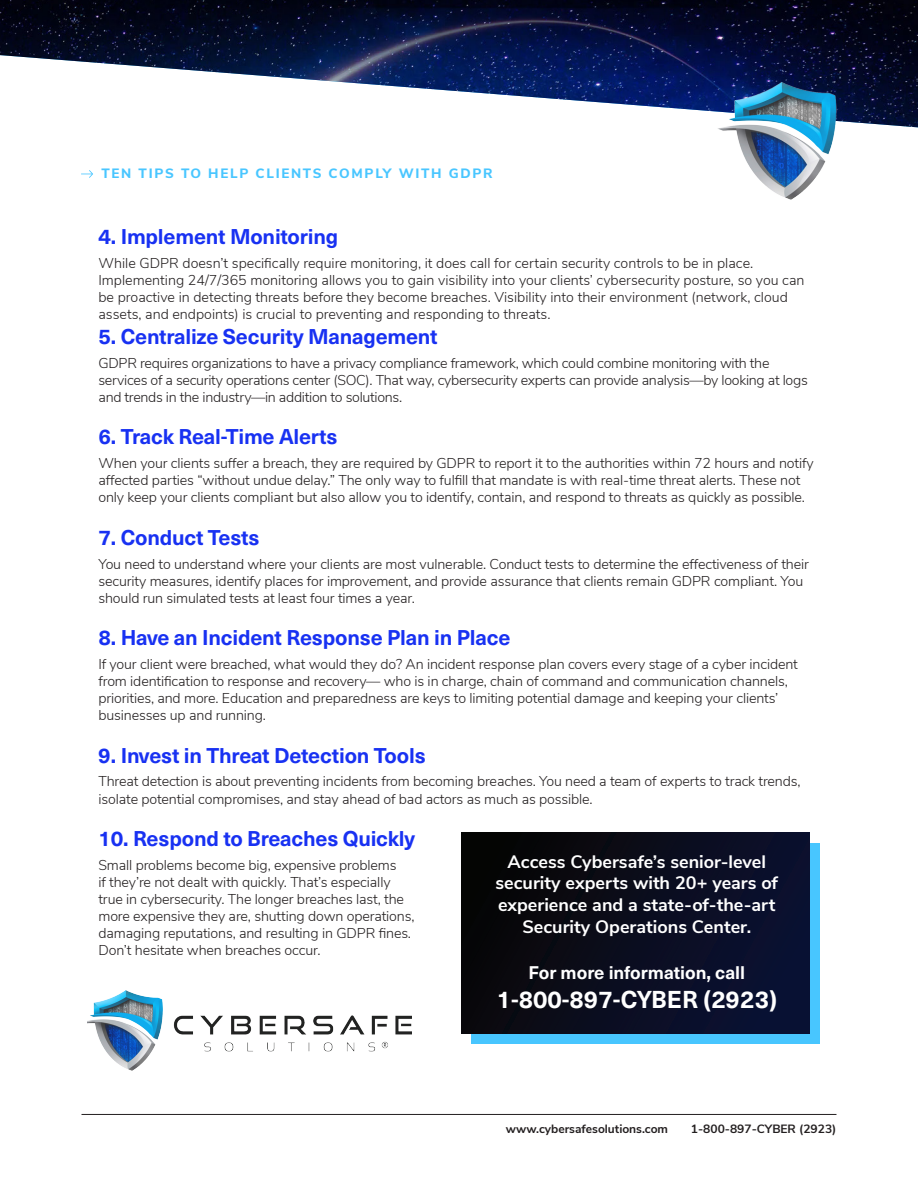
<style>
.page{position:relative;width:918px;height:1188px;background:#fff}
.page>*{position:absolute;margin:0;border:0;box-sizing:border-box;transform-origin:0 0}
.t1{font:700 24px "Neue Haas Unica W1 G";color:#fff}
.t2{font:700 21px "Neue Haas Unica W1 G";letter-spacing:-.01em;color:#1831f2}
.t3{font:700 18px/21.6px "Nunito Sans";color:#fff;text-align:center}
.t4{font:700 18px "Neue Haas Unica W1 G";color:#fff}
.t5{font:300 14.25px/17.1px "Nunito Sans";letter-spacing:-.01em;color:#231f20}
.t6{font:800 13.5px "Nunito Sans";letter-spacing:.125em;color:#49c6ff}
.t7{font:700 12px "Nunito Sans";color:#231f20}
</style>
<div class="page">
<hr style="left:82px;top:1114px;width:754px;height:1px;background:#231f20">
<svg style="left:81px;top:170px;width:12px;height:8px"></svg>
<div style="left:471px;top:843px;width:348px;height:200px;background:#48c6ff"></div>
<div style="left:462px;top:833px;width:348px;height:200px;background:linear-gradient(to right,#080705,#0b1234)"></div>
<img style="left:87px;top:990px;width:325px;height:80px">
<img style="left:0;top:0;width:918px;height:127px">
<img style="left:717px;top:83px;width:129px;height:117px">
<p class="t6" style="left:102px;top:163px;width:393px">TEN TIPS TO HELP CLIENTS COMPLY WITH GDPR</p>
<p class="t2" style="left:98px;top:220px;width:241px">4. Implement Monitoring</p>
<p class="t5" style="left:98px;top:253px;width:708px">While GDPR doesn’t specifically require monitoring, it does call for certain security controls to be in place.<br>Implementing 24/7/365 monitoring allows you to gain visibility into your clients’ cybersecurity posture, so you can be proactive in detecting threats before they become breaches. Visibility into their environment (network, cloud assets, and endpoints) is crucial to preventing and responding to threats.</p>
<p class="t2" style="left:98px;top:321px;width:341px">5. Centralize Security Management</p>
<p class="t5" style="left:98px;top:354px;width:711px">GDPR requires organizations to have a privacy compliance framework, which could combine monitoring with the services of a security operations center (SOC). That way, cybersecurity experts can provide analysis—by looking at logs and trends in the industry—in addition to solutions.</p>
<p class="t2" style="left:98px;top:421px;width:241px">6. Track Real-Time Alerts</p>
<p class="t5" style="left:98px;top:454px;width:717px">When your clients suffer a breach, they are required by GDPR to report it to the authorities within 72 hours and notify affected parties “without undue delay.” The only way to fulfill that mandate is with real-time threat alerts. These not only keep your clients compliant but also allow you to identify, contain, and respond to threats as quickly as possible.</p>
<p class="t2" style="left:98px;top:521px;width:163px">7. Conduct Tests</p>
<p class="t5" style="left:98px;top:554px;width:712px">You need to understand where your clients are most vulnerable. Conduct tests to determine the effectiveness of their security measures, identify places for improvement, and provide assurance that clients remain GDPR compliant. You should run simulated tests at least four times a year.</p>
<p class="t2" style="left:98px;top:622px;width:414px">8. Have an Incident Response Plan in Place</p>
<p class="t5" style="left:98px;top:655px;width:701px">If your client were breached, what would they do? An incident response plan covers every stage of a cyber incident from identification to response and recovery— who is in charge, chain of command and communication channels, priorities, and more. Education and preparedness are keys to limiting potential damage and keeping your clients’ businesses up and running.</p>
<p class="t2" style="left:98px;top:739px;width:329px">9. Invest in Threat Detection Tools</p>
<p class="t5" style="left:98px;top:772px;width:704px">Threat detection is about preventing incidents from becoming breaches. You need a team of experts to track trends, isolate potential compromises, and stay ahead of bad actors as much as possible.</p>
<p class="t2" style="left:98px;top:822px;width:318px">10. Respond to Breaches Quickly</p>
<p class="t5" style="left:98px;top:855px;width:318px">Small problems become big, expensive problems<br>if they’re not dealt with quickly. That’s especially true in cybersecurity. The longer breaches last, the more expensive they are, shutting down operations, damaging reputations, and resulting in GDPR fines.<br>Don’t hesitate when breaches occur.</p>
<p class="t3" style="left:496px;top:850px;width:284px">Access Cybersafe’s senior-level security experts with 20+ years of experience and a state-of-the-art Security Operations Center.</p>
<p class="t4" style="left:528px;top:959px;width:218px">For more information, call</p>
<p class="t1" style="left:497px;top:981px;width:282px">1-800-897-CYBER (2923)</p>
<p class="t7" style="left:506px;top:1120px;width:164px">www.cybersafesolutions.com</p>
<p class="t7" style="left:691px;top:1120px;width:147px">1-800-897-CYBER (2923)</p>
</div>
